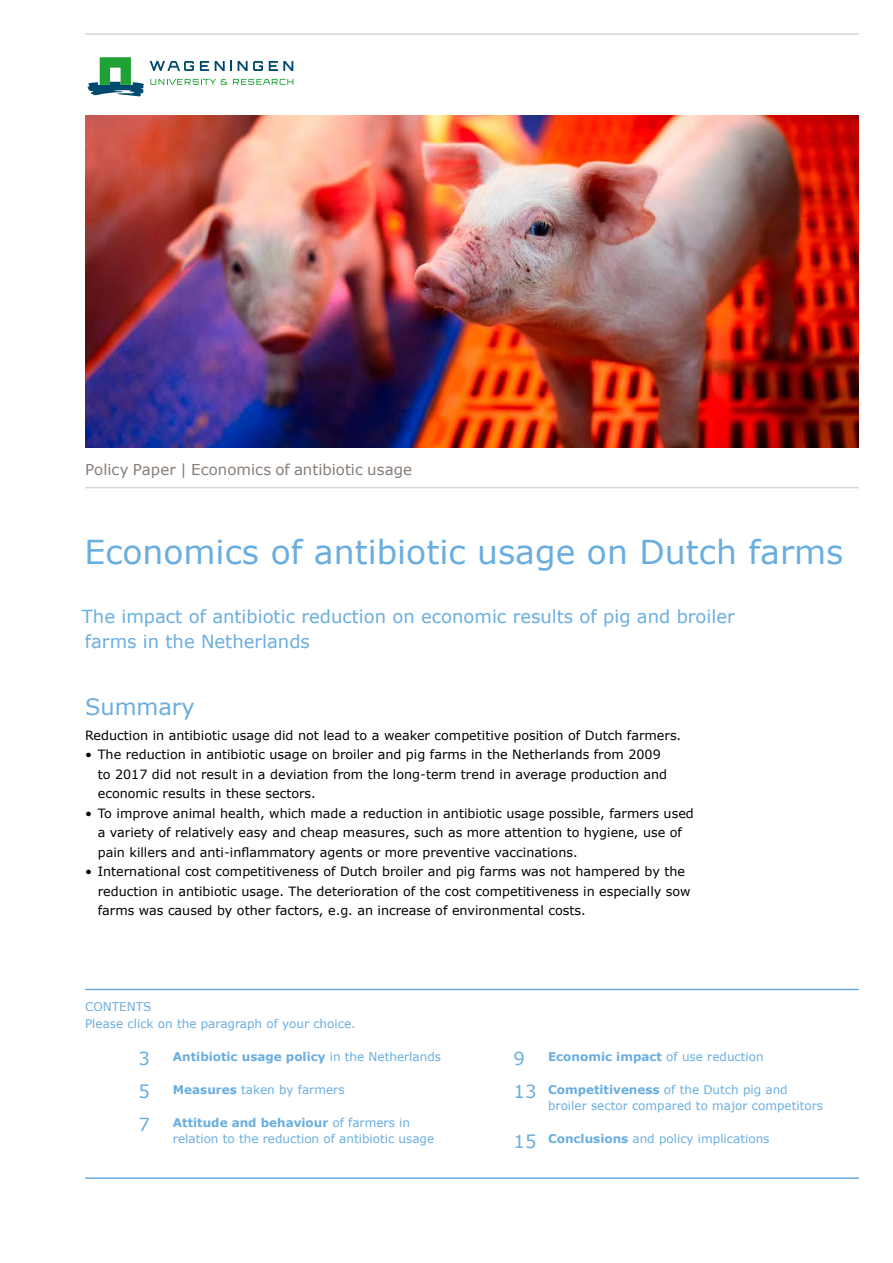
<style>
.page{position:relative;width:893px;height:1263px;background:#fff}
.page>*{position:absolute;margin:0;border:0;box-sizing:border-box;transform-origin:0 0}
.t1{font:33px "Verdana";color:#6aaedf}
.t2{font:22.5px "Verdana";color:#6aaedf}
.t3{font:18px/25.5px "Verdana";color:#6aaedf}
.t4{font:15px "Verdana";color:#867d77}
.t5{font:12.75px/19.5px "Verdana";color:#000}
.t6{font:12px/16.5px "Verdana";color:#6aaedf}
.t7{font:700 12px "Verdana";color:#6aaedf}
.s1{font-weight:400}
.s2{font-weight:700}
.s3{font-size:18px}
</style>
<div class="page">
<hr style="left:85px;top:33px;width:774px;height:2px;background:#dad5d0">
<hr style="left:85px;top:1177px;width:774px;height:2px;background:#6aaedf">
<svg style="left:87px;top:57px;width:206px;height:40px"></svg>
<hr style="left:85px;top:487px;width:774px;height:1px;background:#dad5d0">
<hr style="left:85px;top:989px;width:774px;height:1px;background:#6aaedf">
<img style="left:85px;top:116px;width:774px;height:331px">
<p class="t4" style="left:85px;top:460px;width:328px">Policy Paper | Economics of antibiotic usage</p>
<h1 class="t1" style="left:85px;top:531px;width:760px">Economics of antibiotic usage on Dutch farms</h1>
<h3 class="t3" style="left:82px;top:604px;width:654px">The impact of antibiotic reduction on economic results of pig and broiler farms in the Netherlands</h3>
<h2 class="t2" style="left:85px;top:693px;width:111px">Summary</h2>
<p class="t5" style="left:85px;top:725px;width:598px">Reduction in antibiotic usage did not lead to a weaker competitive position of Dutch farmers.</p>
<p class="t5" style="left:98px;top:745px;width:571px;text-indent:-13px">• The reduction in antibiotic usage on broiler and pig farms in the Netherlands from 2009 to 2017 did not result in a deviation from the long-term trend in average production and economic results in these sectors.</p>
<p class="t5" style="left:98px;top:803px;width:598px;text-indent:-13px">• To improve animal health, which made a reduction in antibiotic usage possible, farmers used a variety of relatively easy and cheap measures, such as more attention to hygiene, use of pain killers and anti-inflammatory agents or more preventive vaccinations.</p>
<p class="t5" style="left:98px;top:862px;width:594px;text-indent:-13px">• International cost competitiveness of Dutch broiler and pig farms was not hampered by the reduction in antibiotic usage. The deterioration of the cost competitiveness in especially sow farms was caused by other factors, e.g. an increase of environmental costs.</p>
<p class="t6" style="left:85px;top:999px;width:272px">CONTENTS<br>Please click on the paragraph of your choice.</p>
<h3 class="t3" style="left:138px;top:1046px;width:13px">3</h3>
<p class="t7" style="left:173px;top:1048px;width:270px">Antibiotic usage policy <span class="s1">in the Netherlands</span></p>
<h3 class="t3" style="left:138px;top:1079px;width:13px">5</h3>
<p class="t6" style="left:173px;top:1081px;width:173px"><span class="s2">Measures</span> taken by farmers</p>
<h3 class="t3" style="left:138px;top:1112px;width:13px">7</h3>
<p class="t6" style="left:173px;top:1114px;width:263px"><span class="s2">Attitude and behaviour</span> of farmers in relation to the reduction of antibiotic usage</p>
<h3 class="t3" style="left:514px;top:1046px;width:13px">9</h3>
<p class="t7" style="left:548px;top:1048px;width:217px">Economic impact <span class="s1">of use reduction</span></p>
<p class="t6" style="left:548px;top:1081px;width:276px;text-indent:-35px"><span class="s3">13</span> <span class="s2">Competitiveness</span> of the Dutch pig and broiler sector compared to major competitors</p>
<p class="t6" style="left:514px;top:1131px;width:257px"><span class="s3">15</span> <span class="s2">Conclusions</span> and policy implications</p>
</div>
